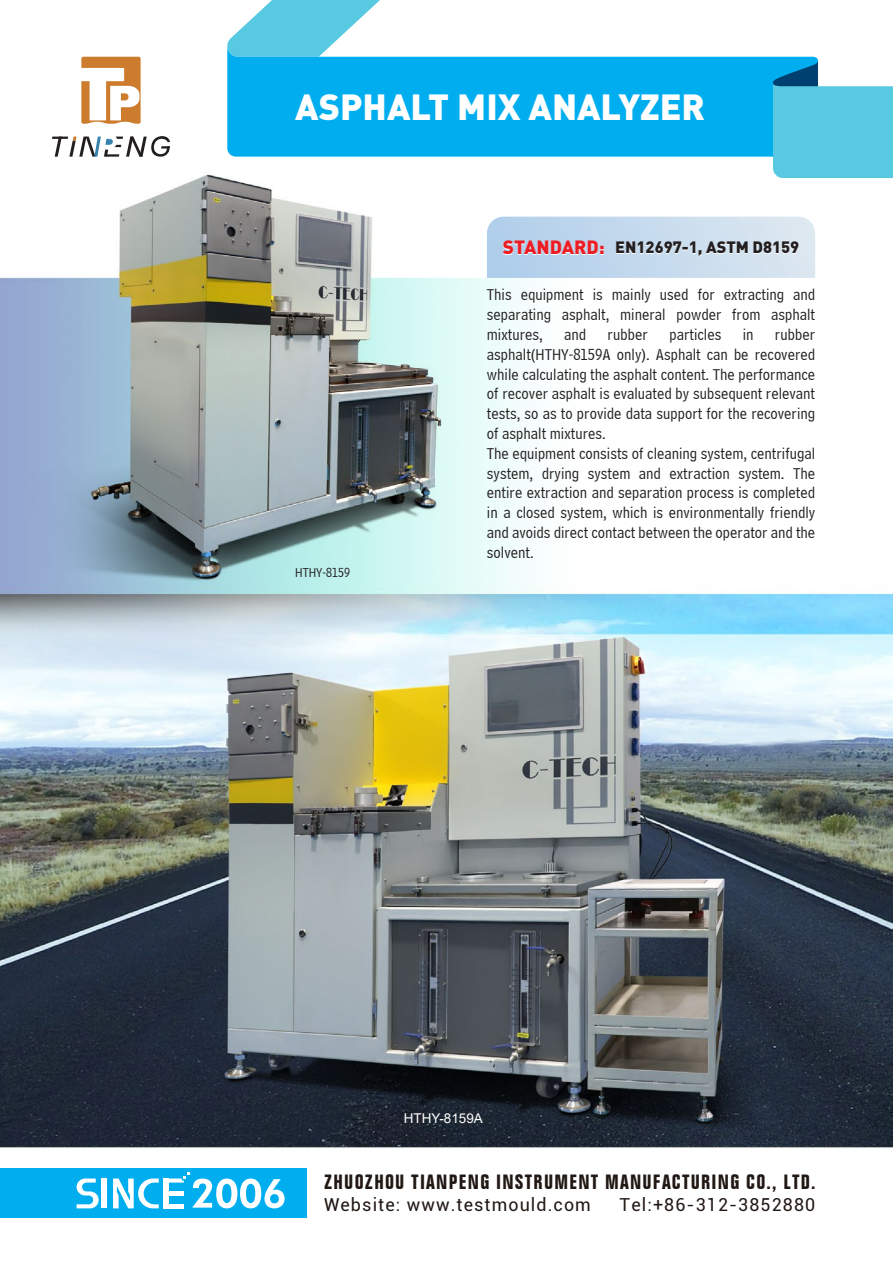
<style>
.page{position:relative;width:893px;height:1263px;background:#fff}
.page>*{position:absolute;margin:0;border:0;box-sizing:border-box;transform-origin:0 0}
.t1{font:900 36px "DIN";color:#fff}
.t2{font:700 condensed 20.1px "Folio BT";letter-spacing:.06em;color:#211814}
.t3{font:17.85px "Roboto";letter-spacing:.06em;color:#211814}
.t4{font:16.5px/19.8px "Bell Centennial BT Address";color:#231f20;text-align:justify}
.t5{font:900 16.2px "DIN";color:#231f20}
.t6{font:13.5px "Arial";color:#fff}
.t7{font:13.5px "Bell Centennial BT Address";color:#231f20}
.s1{font-size:18.9px;color:#ea1e24}
</style>
<div class="page">
<img style="left:0;top:56px;width:893px;height:1162px">
<svg style="left:487px;top:217px;width:328px;height:61px;background:#c6daed"></svg>
<svg style="left:224px;top:0;width:156px;height:57px"></svg>
<svg style="left:227px;top:47px;width:591px;height:110px;background:#16b5f0"></svg>
<svg style="left:773px;top:61px;width:120px;height:117px;background:#66c9df"></svg>
<div style="left:0;top:1168px;width:306px;height:50px;background:#00aeef"></div>
<div style="left:102px;top:1178px;width:5px;height:30px;background:#fff"></div>
<svg style="left:77px;top:1178px;width:22px;height:30px"></svg>
<svg style="left:113px;top:1172px;width:172px;height:36px"></svg>
<svg style="left:81px;top:57px;width:60px;height:67px"></svg>
<svg style="left:52px;top:136px;width:118px;height:21px"></svg>
<h1 class="t1" style="left:295px;top:83px;width:411px">ASPHALT MIX ANALYZER</h1>
<p class="t5" style="left:503px;top:236px;width:298px"><span class="s1">STANDARD:</span> EN12697-1, ASTM D8159</p>
<p class="t7" style="left:295px;top:565px;width:56px">HTHY-8159</p>
<p class="t4" style="left:487px;top:285px;width:330px">This equipment is mainly used for extracting and separating asphalt, mineral powder from asphalt mixtures,</p>
<p class="t4" style="left:487px;top:324px;width:330px;text-align:left;text-indent:288px">rubber asphalt(HTHY-8159A only). Asphalt can be recovered while calculating the asphalt content. The performance of recover asphalt is evaluated by subsequent relevant tests, so as to provide data support for the recovering of asphalt mixtures.<br>The equipment consists of cleaning system, centrifugal system, drying system and extraction system. The entire extraction and separation process is completed in a closed system, which is environmentally friendly and avoids direct contact between the operator and the solvent.</p>
<p class="t4" style="left:564px;top:324px;width:23px">and</p>
<p class="t4" style="left:608px;top:324px;width:42px">rubber</p>
<p class="t4" style="left:669px;top:324px;width:53px">particles</p>
<p class="t4" style="left:743px;top:324px;width:12px">in</p>
<p class="t6" style="left:404px;top:1109px;width:81px">HTHY-8159A</p>
<p class="t2" style="left:324px;top:1169px;width:493px">ZHUOZHOU TIANPENG INSTRUMENT MANUFACTURING CO., LTD.</p>
<p class="t3" style="left:324px;top:1192px;width:268px">Website: www.testmould.com</p>
<p class="t3" style="left:620px;top:1192px;width:197px">Tel:+86-312-3852880</p>
</div>
